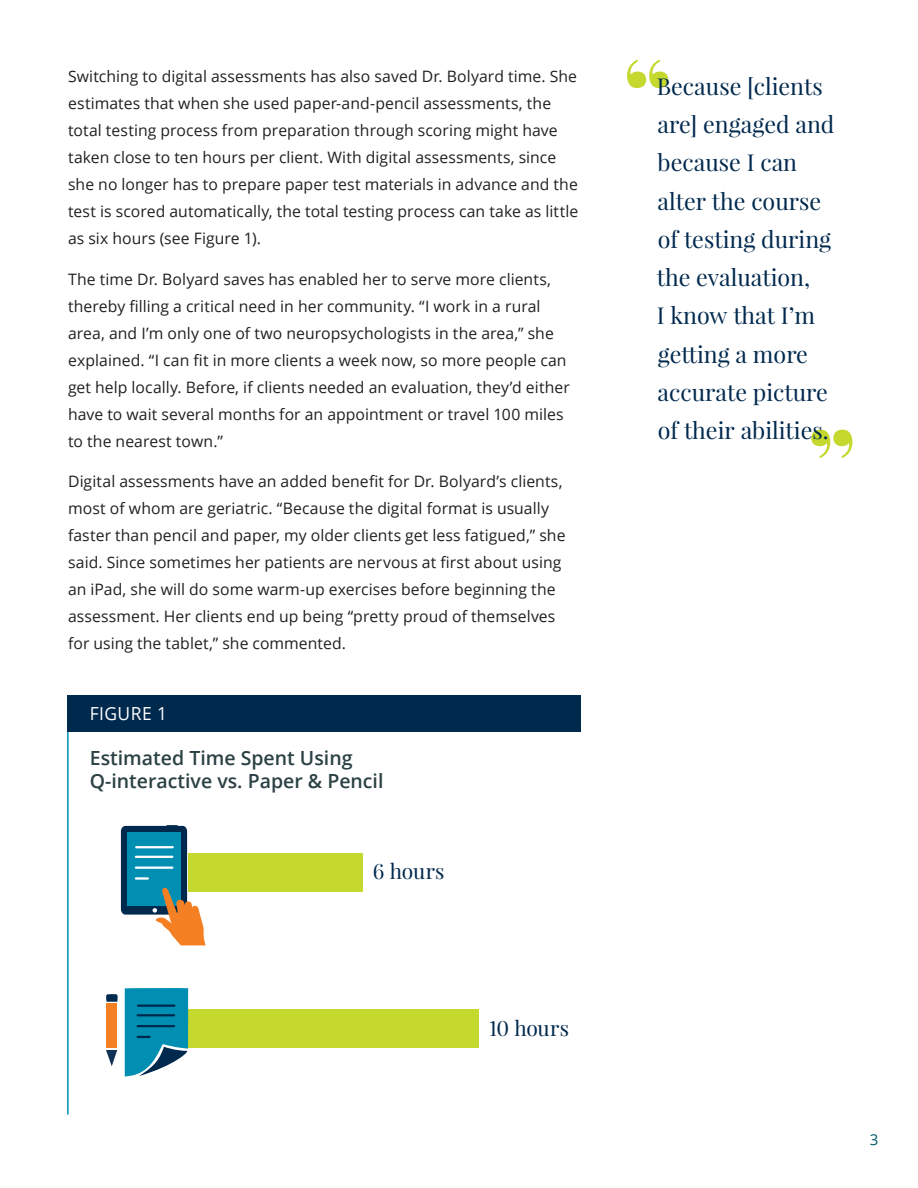
<style>
.page{position:relative;width:918px;height:1188px;background:#fff}
.page>*{position:absolute;margin:0;border:0;box-sizing:border-box;transform-origin:0 0}
.Profile_-_Body_Copy{font:900 96px "Playfair Display";color:#c4d82d}
.t1{font:23.25px/38.2px "Playfair Display";color:#00294e}
.Profile_-_Body_Copy-2{font:21px "Playfair Display";letter-spacing:-.015em;color:#00294e}
.Figure_-_Title{font:600 19.5px/22.5px "Open Sans";color:#2b4144}
.Profile_-_Head{font:18px "Open Sans";letter-spacing:.025em;color:#fff}
.Body_-_Copy{font:15.75px/27px "Open Sans";letter-spacing:.005em;color:#231f20}
.t2{font:15px "Open Sans";color:#005568}
</style>
<div class="page">
<div style="left:188px;top:853px;width:174px;height:39px;background:#c4d82d"></div>
<div style="left:188px;top:1009px;width:291px;height:39px;background:#c4d82d"></div>
<div style="left:106px;top:1004px;width:11px;height:44px;background:#f58023"></div>
<svg style="left:106px;top:1050px;width:11px;height:16px"></svg>
<svg style="left:106px;top:994px;width:12px;height:8px"></svg>
<svg style="left:125px;top:988px;width:64px;height:89px;background:#2492af"></svg>
<svg style="left:121px;top:825px;width:85px;height:120px"></svg>
<hr style="left:67px;top:696px;width:2px;height:419px;background:#008fb3">
<div style="left:67px;top:696px;width:514px;height:36px;background:#00294e"></div>
<p class="Body_-_Copy" style="left:68px;top:63px;width:512px">Switching to digital assessments has also saved Dr. Bolyard time. She estimates that when she used paper-and-pencil assessments, the total testing process from preparation through scoring might have taken close to ten hours per client. With digital assessments, since she no longer has to prepare paper test materials in advance and the test is scored automatically, the total testing process can take as little as six hours (see Figure 1).</p>
<p class="Body_-_Copy" style="left:68px;top:265px;width:503px">The time Dr. Bolyard saves has enabled her to serve more clients, thereby filling a critical need in her community. “I work in a rural area, and I’m only one of two neuropsychologists in the area,” she explained. “I can fit in more clients a week now, so more people can get help locally. Before, if clients needed an evaluation, they’d either have to wait several months for an appointment or travel 100 miles to the nearest town.”</p>
<p class="Body_-_Copy" style="left:68px;top:468px;width:499px">Digital assessments have an added benefit for Dr. Bolyard’s clients, most of whom are geriatric. “Because the digital format is usually faster than pencil and paper, my older clients get less fatigued,” she said. Since sometimes her patients are nervous at first about using an iPad, she will do some warm-up exercises before beginning the assessment. Her clients end up being “pretty proud of themselves for using the tablet,” she commented.</p>
<p class="Profile_-_Head" style="left:90px;top:702px;width:79px">FIGURE 1</p>
<p class="Figure_-_Title" style="left:90px;top:746px;width:295px">Estimated Time Spent Using<br>Q-interactive vs. Paper &amp; Pencil</p>
<p class="Profile_-_Body_Copy-2" style="left:373px;top:858px;width:73px">6 hours</p>
<p class="Profile_-_Body_Copy" style="left:624px;top:32px;width:49px">“</p>
<p class="t1" style="left:657px;top:67px;width:179px">Because [clients are] engaged and because I can alter the course of testing during the evaluation,<br>I know that I’m getting a more accurate picture of their abilities.</p>
<p class="Profile_-_Body_Copy" style="left:856px;top:486px;width:49px;rotate:-180deg">“</p>
<p class="Profile_-_Body_Copy-2" style="left:490px;top:1015px;width:81px">10 hours</p>
<p class="t2" style="left:870px;top:1130px;width:10px">3</p>
</div>
